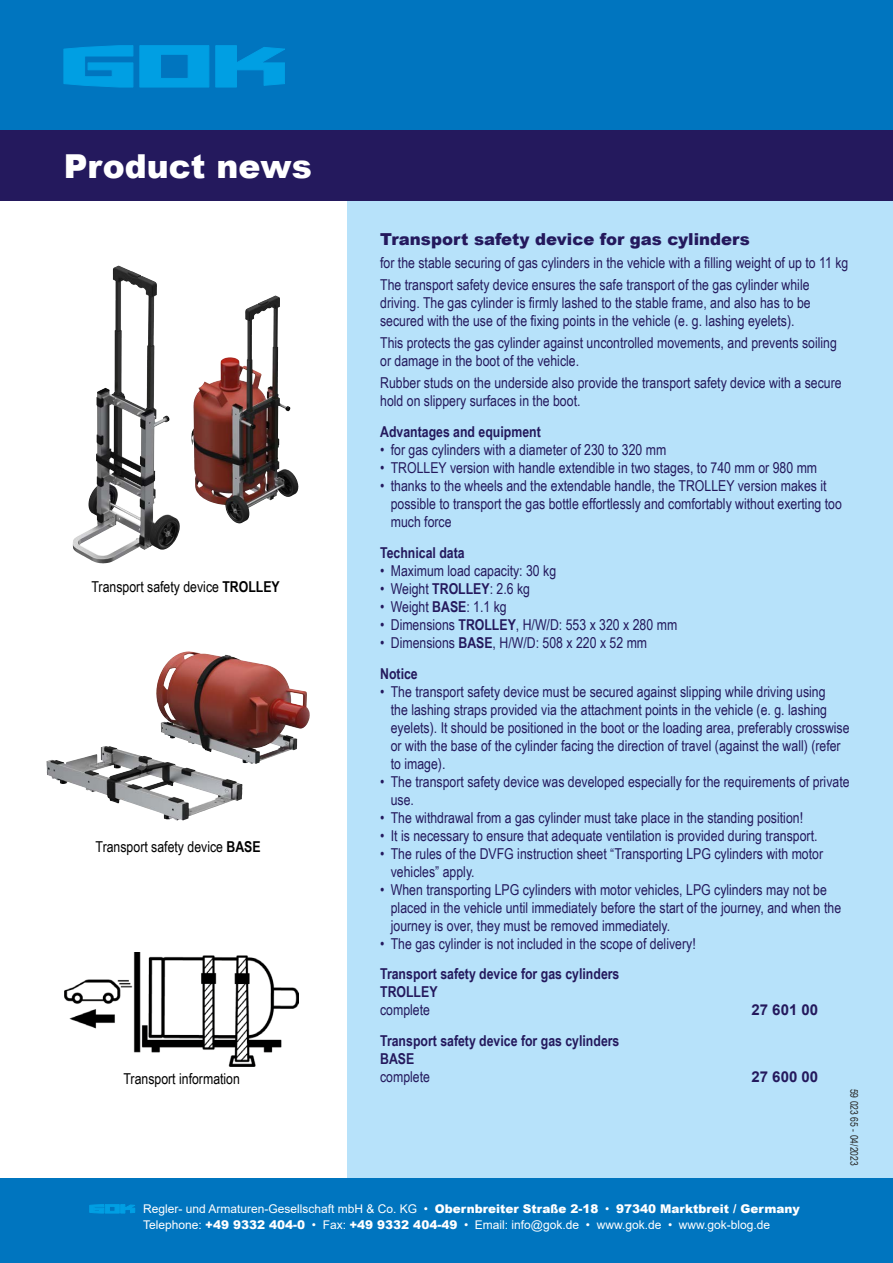
<style>
.page{position:relative;width:893px;height:1263px;background:#fff}
.page>*{position:absolute;margin:0;border:0;box-sizing:border-box;transform-origin:0 0}
.t1{font:900 33px "Arial";color:#fff}
.t2{font:900 16.5px "Arial";color:#24195d}
.t3{font:15px/18px "Arial Narrow";color:#24195d}
.t4{font:700 15px/18px "Arial Narrow";color:#24195d}
.t5{font:15px "Arial Narrow";color:#000}
.t6{font:700 15px "Arial";color:#24195d}
.t7{font:12px/15.3px "Arial";color:#fff}
.t8{font:10.5px "Arial Narrow";color:#282827}
.s1{font-weight:700}
.s2{font-weight:900}
</style>
<div class="page">
<div style="left:0;top:0;width:893px;height:194px;background:#0075bf"></div>
<div style="left:347px;top:198px;width:546px;height:980px;background:#b7e2fa"></div>
<div style="left:0;top:130px;width:893px;height:70px;background:#24195d"></div>
<svg style="left:215px;top:46px;width:70px;height:41px"></svg>
<svg style="left:64px;top:45px;width:69px;height:42px"></svg>
<svg style="left:140px;top:45px;width:69px;height:42px"></svg>
<div style="left:0;top:1178px;width:893px;height:85px;background:#0075bf"></div>
<img style="left:65px;top:952px;width:234px;height:114px">
<img style="left:47px;top:746px;width:184px;height:74px">
<img style="left:156px;top:651px;width:101px;height:113px">
<img style="left:73px;top:266px;width:72px;height:297px">
<img style="left:191px;top:296px;width:84px;height:191px">
<svg style="left:90px;top:1204px;width:45px;height:9px"></svg>
<h1 class="t1" style="left:64px;top:142px;width:250px">Product news</h1>
<p class="t5" style="left:92px;top:576px;width:190px">Transport safety device <span class="s1">TROLLEY</span></p>
<p class="t5" style="left:96px;top:836px;width:167px">Transport safety device <span class="s1">BASE</span></p>
<p class="t2" style="left:380px;top:227px;width:371px">Transport safety device for gas cylinders</p>
<p class="t3" style="left:380px;top:251px;width:470px;line-height:22.2px">for the stable securing of gas cylinders in the vehicle with a filling weight of up to 11 kg<br>The transport safety device ensures the safe transport of the gas cylinder while</p>
<p class="t3" style="left:380px;top:293px;width:432px">driving. The gas cylinder is firmly lashed to the stable frame, and also has to be secured with the use of the fixing points in the vehicle (e. g. lashing eyelets).</p>
<p class="t3" style="left:380px;top:333px;width:458px">This protects the gas cylinder against uncontrolled movements, and prevents soiling or damage in the boot of the vehicle.</p>
<p class="t3" style="left:380px;top:373px;width:463px">Rubber studs on the underside also provide the transport safety device with a secure hold on slippery surfaces in the boot.</p>
<p class="t4" style="left:380px;top:422px;width:162px">Advantages and equipment</p>
<p class="t3" style="left:380px;top:440px;width:288px">• for gas cylinders with a diameter of 230 to 320 mm</p>
<p class="t3" style="left:380px;top:458px;width:439px">• TROLLEY version with handle extendible in two stages, to 740 mm or 980 mm</p>
<p class="t3" style="left:391px;top:476px;width:453px;text-indent:-11px">• thanks to the wheels and the extendable handle, the TROLLEY version makes it possible to transport the gas bottle effortlessly and comfortably without exerting too much force</p>
<p class="t4" style="left:380px;top:543px;width:86px">Technical data</p>
<p class="t3" style="left:380px;top:561px;width:178px">• Maximum load capacity: 30 kg</p>
<p class="t3" style="left:380px;top:579px;width:151px">• Weight <span class="s1">TROLLEY</span>: 2.6 kg</p>
<p class="t3" style="left:380px;top:597px;width:128px">• Weight <span class="s1">BASE</span>: 1.1 kg</p>
<p class="t3" style="left:380px;top:615px;width:299px">• Dimensions <span class="s1">TROLLEY</span>, H/W/D: 553 x 320 x 280 mm</p>
<p class="t3" style="left:380px;top:627px;width:268px;line-height:30.8px">• Dimensions <span class="s1">BASE</span>, H/W/D: 508 x 220 x 52 mm<br><span class="s1">Notice</span></p>
<p class="t3" style="left:391px;top:682px;width:460px;text-indent:-11px">• The transport safety device must be secured against slipping while driving using<br>the lashing straps provided via the attachment points in the vehicle (e. g. lashing eyelets). It should be positioned in the boot or the loading area, preferably crosswise or with the base of the cylinder facing the direction of travel (against the wall) (refer to image).</p>
<p class="t3" style="left:391px;top:772px;width:460px;text-indent:-11px">• The transport safety device was developed especially for the requirements of private use.</p>
<p class="t3" style="left:380px;top:808px;width:424px">• The withdrawal from a gas cylinder must take place in the standing position!</p>
<p class="t3" style="left:380px;top:826px;width:439px">• It is necessary to ensure that adequate ventilation is provided during transport.</p>
<p class="t3" style="left:391px;top:844px;width:434px;text-indent:-11px">• The rules of the DVFG instruction sheet “Transporting LPG cylinders with motor vehicles” apply.</p>
<p class="t3" style="left:391px;top:880px;width:452px;text-indent:-11px">• When transporting LPG cylinders with motor vehicles, LPG cylinders may not be placed in the vehicle until immediately before the start of the journey, and when the journey is over, they must be removed immediately.</p>
<p class="t3" style="left:380px;top:934px;width:317px">• The gas cylinder is not included in the scope of delivery!</p>
<p class="t4" style="left:380px;top:964px;width:241px">Transport safety device for gas cylinders<br>TROLLEY</p>
<p class="t3" style="left:380px;top:1000px;width:51px">complete</p>
<p class="t6" style="left:751px;top:999px;width:68px">27 601 00</p>
<p class="t4" style="left:380px;top:1031px;width:241px">Transport safety device for gas cylinders<br>BASE</p>
<p class="t5" style="left:124px;top:1067px;width:118px">Transport information</p>
<p class="t3" style="left:380px;top:1067px;width:51px">complete</p>
<p class="t6" style="left:751px;top:1066px;width:68px">27 600 00</p>
<p class="t7" style="left:143px;top:1201px;width:658px">Regler- und Armaturen-Gesellschaft mbH &amp; Co. KG • <span class="s2">Obernbreiter Straße 2-18</span> • <span class="s2">97340 Marktbreit / Germany<br></span>Telephone: <span class="s2">+49 9332 404-0</span> • Fax: <span class="s2">+49 9332 404-49</span> • Email: info@gok.de • www.gok.de • www.gok-blog.de</p>
<p class="t8" style="left:862px;top:1089px;width:79px;rotate:90deg">59 023 65 - 04/2023</p>
</div>
